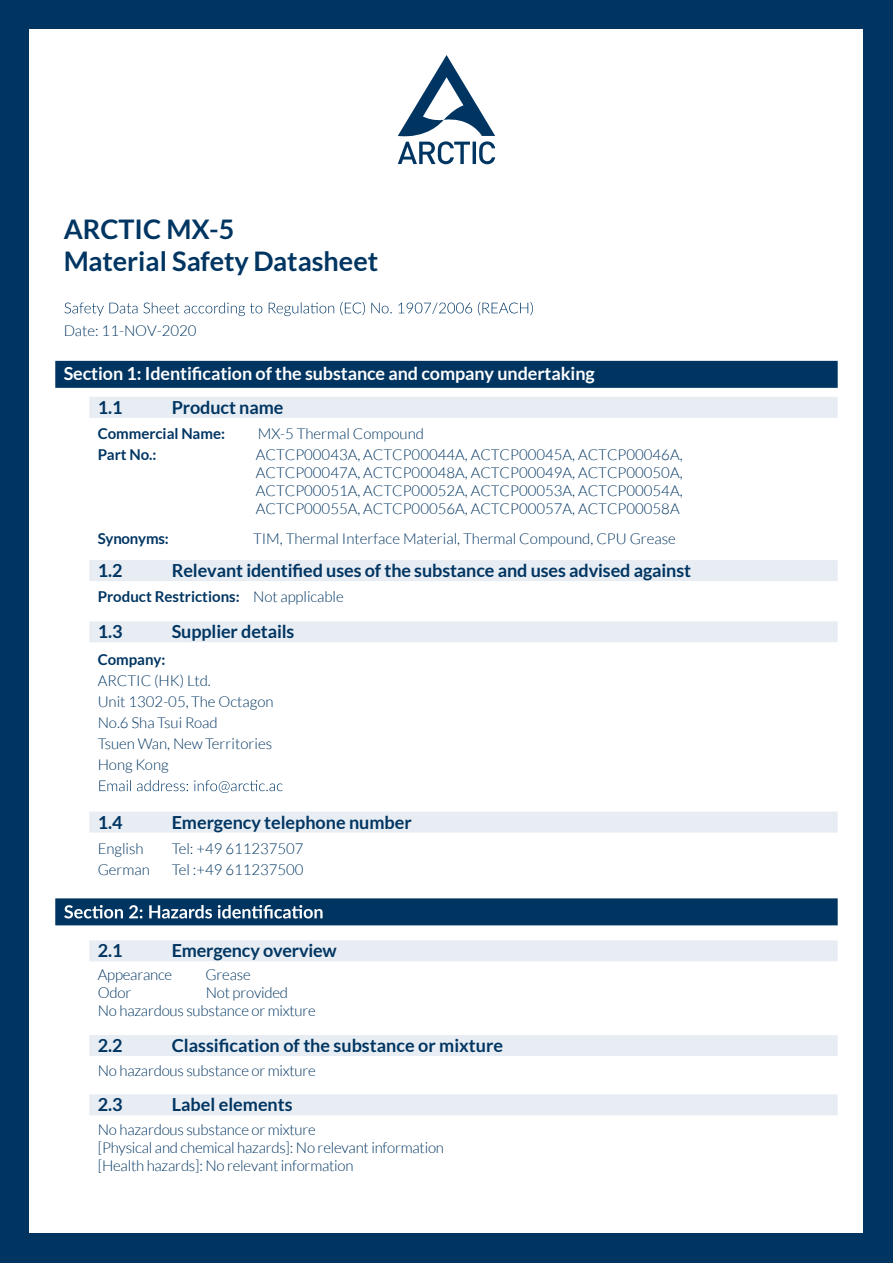
<style>
.page{position:relative;width:893px;height:1263px;background:#003562}
.page>*{position:absolute;margin:0;border:0;box-sizing:border-box;transform-origin:0 0}
.t1{font:700 27px/32.4px "Lato";color:#003562}
.t2{font:700 18px "Lato";letter-spacing:-.005em;color:#003562}
.t3{font:700 18px "Lato";letter-spacing:-.005em;color:#fff}
.t4{font:300 15px/18px "Lato";letter-spacing:-.01em;color:#003562}
.t5{font:700 15px "Lato";color:#003562}
.s1{font-weight:300}
</style>
<div class="page">
<div style="left:30px;top:30px;width:833px;height:1203px;background:#fff"></div>
<div style="left:55px;top:361px;width:783px;height:27px;background:#003562"></div>
<div style="left:89px;top:397px;width:749px;height:21px;background:#e8edf3"></div>
<div style="left:89px;top:560px;width:749px;height:21px;background:#e8edf3"></div>
<div style="left:89px;top:621px;width:749px;height:21px;background:#e8edf3"></div>
<div style="left:89px;top:811px;width:749px;height:21px;background:#e8edf3"></div>
<div style="left:55px;top:898px;width:783px;height:27px;background:#003562"></div>
<div style="left:89px;top:940px;width:749px;height:21px;background:#e8edf3"></div>
<svg style="left:64px;top:302px;width:469px;height:14px"></svg>
<svg style="left:99px;top:780px;width:184px;height:13px"></svg>
<svg style="left:64px;top:905px;width:259px;height:13px"></svg>
<div style="left:89px;top:1035px;width:749px;height:21px;background:#e8edf3"></div>
<div style="left:89px;top:1094px;width:749px;height:21px;background:#e8edf3"></div>
<svg style="left:398px;top:55px;width:97px;height:109px"></svg>
<h1 class="t1" style="left:64px;top:212px;width:316px">ARCTIC MX-5<br>Material Safety Datasheet</h1>
<p class="t4" style="left:64px;top:321px;width:134px">Date: 11-NOV-2020</p>
<p class="t3" style="left:64px;top:364px;width:532px">Section 1: Identification of the substance and company undertaking</p>
<p class="t2" style="left:172px;top:397px;width:113px">Product name</p>
<p class="t2" style="left:98px;top:397px;width:26px">1.1</p>
<p class="t5" style="left:98px;top:425px;width:129px">Commercial Name:</p>
<p class="t4" style="left:258px;top:425px;width:168px">MX-5 Thermal Compound</p>
<p class="t5" style="left:98px;top:446px;width:60px">Part No.:</p>
<p class="t4" style="left:256px;top:446px;width:428px;text-align:justify">ACTCP00043A, ACTCP00044A, ACTCP00045A, ACTCP00046A, ACTCP00047A, ACTCP00048A, ACTCP00049A, ACTCP00050A, ACTCP00051A, ACTCP00052A, ACTCP00053A, ACTCP00054A, ACTCP00055A, ACTCP00056A, ACTCP00057A, ACTCP00058A</p>
<p class="t5" style="left:98px;top:529px;width:72px">Synonyms:</p>
<p class="t4" style="left:253px;top:529px;width:424px">TIM, Thermal Interface Material, Thermal Compound, CPU Grease</p>
<p class="t2" style="left:98px;top:560px;width:26px">1.2</p>
<p class="t5" style="left:98px;top:588px;width:247px">Product Restrictions: <span class="s1">Not applicable</span></p>
<p class="t2" style="left:98px;top:621px;width:26px">1.3</p>
<p class="t2" style="left:172px;top:621px;width:124px">Supplier details</p>
<p class="t2" style="left:172px;top:560px;width:521px">Relevant identified uses of the substance and uses advised against</p>
<p class="t5" style="left:98px;top:651px;width:69px">Company:</p>
<p class="t4" style="left:98px;top:670px;width:177px;line-height:21px">ARCTIC (HK) Ltd.<br>Unit 1302-05, The Octagon<br>No.6 Sha Tsui Road<br>Tsuen Wan, NewTerritories<br>Hong Kong</p>
<p class="t2" style="left:98px;top:812px;width:26px">1.4</p>
<p class="t2" style="left:172px;top:812px;width:242px">Emergency telephone number</p>
<p class="t4" style="left:98px;top:839px;width:47px">English</p>
<p class="t4" style="left:172px;top:839px;width:133px">Tel: +49 611237507</p>
<p class="t4" style="left:98px;top:860px;width:54px">German</p>
<p class="t4" style="left:172px;top:860px;width:133px">Tel :+49 611237500</p>
<p class="t2" style="left:172px;top:940px;width:166px">Emergency overview</p>
<p class="t2" style="left:98px;top:940px;width:26px">2.1</p>
<p class="t4" style="left:98px;top:965px;width:76px">Appearance</p>
<p class="t4" style="left:206px;top:965px;width:47px">Grease</p>
<p class="t4" style="left:98px;top:983px;width:35px">Odor</p>
<p class="t4" style="left:98px;top:983px;width:220px;text-indent:108px">Not provided<br>No hazardous substance or mixture</p>
<p class="t2" style="left:98px;top:1035px;width:26px">2.2</p>
<p class="t2" style="left:172px;top:1035px;width:333px">Classification of the substance or mixture</p>
<p class="t4" style="left:98px;top:1061px;width:220px">No hazardous substance or mixture</p>
<p class="t2" style="left:98px;top:1094px;width:26px">2.3</p>
<p class="t2" style="left:172px;top:1094px;width:122px">Label elements</p>
<p class="t4" style="left:98px;top:1121px;width:348px">No hazardous substance or mixture<br>[Physical and chemical hazards]: No relevant information [Health hazards]: No relevant information</p>
</div>
